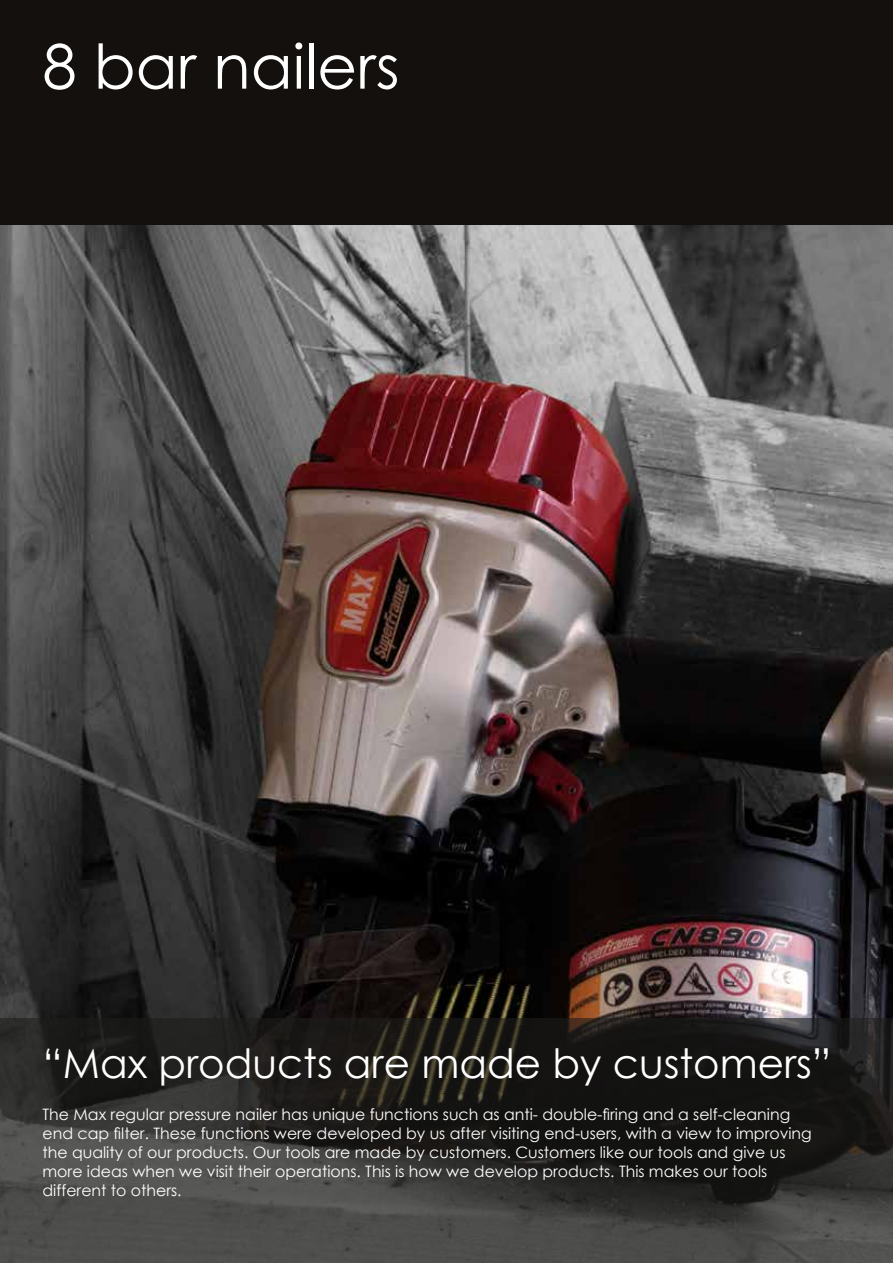
<style>
.page{position:relative;width:893px;height:1263px;background:#13100d}
.page>*{position:absolute;margin:0;border:0;box-sizing:border-box;transform-origin:0 0}
.t1{font:61.5px "Century Gothic";color:#fff}
.t2{font:40.5px "Century Gothic";color:#fff}
.t3{font:15.75px/18.9px "Century Gothic";color:#fff}
</style>
<div class="page">
<img style="left:0;top:225px;width:893px;height:793px">
<svg style="left:0;top:1018px;width:893px;height:245px"></svg>
<h1 class="t1" style="left:43px;top:23px;width:359px">8 bar nailers</h1>
<h2 class="t2" style="left:43px;top:1034px;width:790px">“Max products are made by customers”</h2>
<p class="t3" style="left:43px;top:1105px;width:771px">The Max regular pressure nailer has unique functions such as anti- double-firing and a self-cleaning end cap filter. These functions were developed by us after visiting end-users, with a view to improving the quality of our products. Our tools are made by customers. Customers like our tools and give us more ideas when we visit their operations. This is how we develop products. This makes our tools different to others.</p>
</div>
